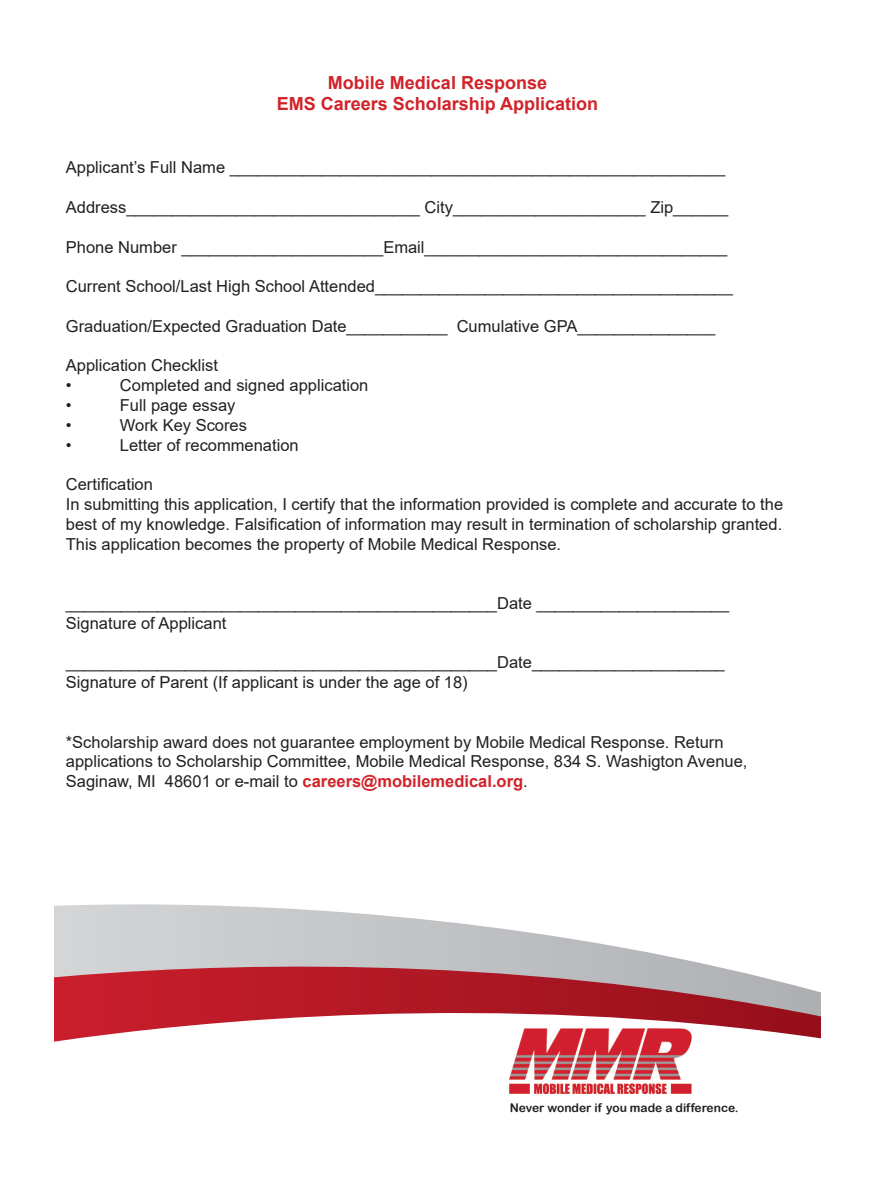
<style>
.page{position:relative;width:875px;height:1188px;background:#fff}
.page>*{position:absolute;margin:0;border:0;box-sizing:border-box;transform-origin:0 0}
.t1{font:700 18px "Arial";color:#d1232a}
.t2{font:16.5px/19.8px "Arial";color:#231f20;text-align:justify}
.t3{font:12px "Arial Rounded MT Bold";color:#231f20}
.s1{font-weight:700;color:#d1232a}
</style>
<div class="page">
<svg style="left:54px;top:1016px;width:767px;height:26px"></svg>
<svg style="left:54px;top:904px;width:767px;height:112px"></svg>
<img style="left:510px;top:1029px;width:181px;height:64px">
<p class="t1" style="left:328px;top:70px;width:221px">Mobile Medical Response</p>
<p class="t1" style="left:277px;top:91px;width:323px">EMS Careers Scholarship Application</p>
<p class="t2" style="left:66px;top:158px;width:661px">Applicant’s Full Name ______________________________________________________</p>
<p class="t2" style="left:66px;top:197px;width:664px">Address________________________________ City_____________________ Zip______</p>
<p class="t2" style="left:66px;top:237px;width:663px">Phone Number ______________________Email_________________________________</p>
<p class="t2" style="left:66px;top:276px;width:668px">Current School/Last High School Attended_______________________________________</p>
<p class="t2" style="left:66px;top:316px;width:651px">Graduation/Expected Graduation Date___________ Cumulative GPA_______________</p>
<p class="t2" style="left:66px;top:356px;width:154px">Application Checklist</p>
<p class="t2" style="left:66px;top:375px;width:7px">•</p>
<p class="t2" style="left:120px;top:375px;width:250px">Completed and signed application</p>
<p class="t2" style="left:66px;top:395px;width:7px">•</p>
<p class="t2" style="left:120px;top:395px;width:117px">Full page essay</p>
<p class="t2" style="left:66px;top:415px;width:7px">•</p>
<p class="t2" style="left:120px;top:415px;width:129px">Work Key Scores</p>
<p class="t2" style="left:66px;top:435px;width:7px">•</p>
<p class="t2" style="left:120px;top:435px;width:180px">Letter of recommenation</p>
<p class="t2" style="left:66px;top:474px;width:89px">Certification</p>
<p class="t2" style="left:66px;top:494px;width:719px">In submitting this application, I certify that the information provided is complete and accurate to the best of my knowledge. Falsification of information may result in termination of scholarship granted.<br>This application becomes the property of Mobile Medical Response.</p>
<p class="t2" style="left:66px;top:593px;width:665px">_______________________________________________Date _____________________</p>
<p class="t2" style="left:66px;top:613px;width:162px">Signature of Applicant</p>
<p class="t2" style="left:66px;top:653px;width:660px">_______________________________________________Date_____________________</p>
<p class="t2" style="left:66px;top:672px;width:403px">Signature of Parent (If applicant is under the age of 18)</p>
<p class="t2" style="left:66px;top:732px;width:659px">*Scholarship award does not guarantee employment by Mobile Medical Response. Return</p>
<p class="t2" style="left:66px;top:752px;width:683px">applications to Scholarship Committee, Mobile Medical Response, 834 S. Washigton Avenue,</p>
<p class="t2" style="left:66px;top:771px;width:463px">Saginaw, MI 48601 or e-mail to <span class="s1">careers@mobilemedical.org</span>.</p>
<p class="t3" style="left:510px;top:1101px;width:230px">Never wonder if you made a difference.</p>
</div>
